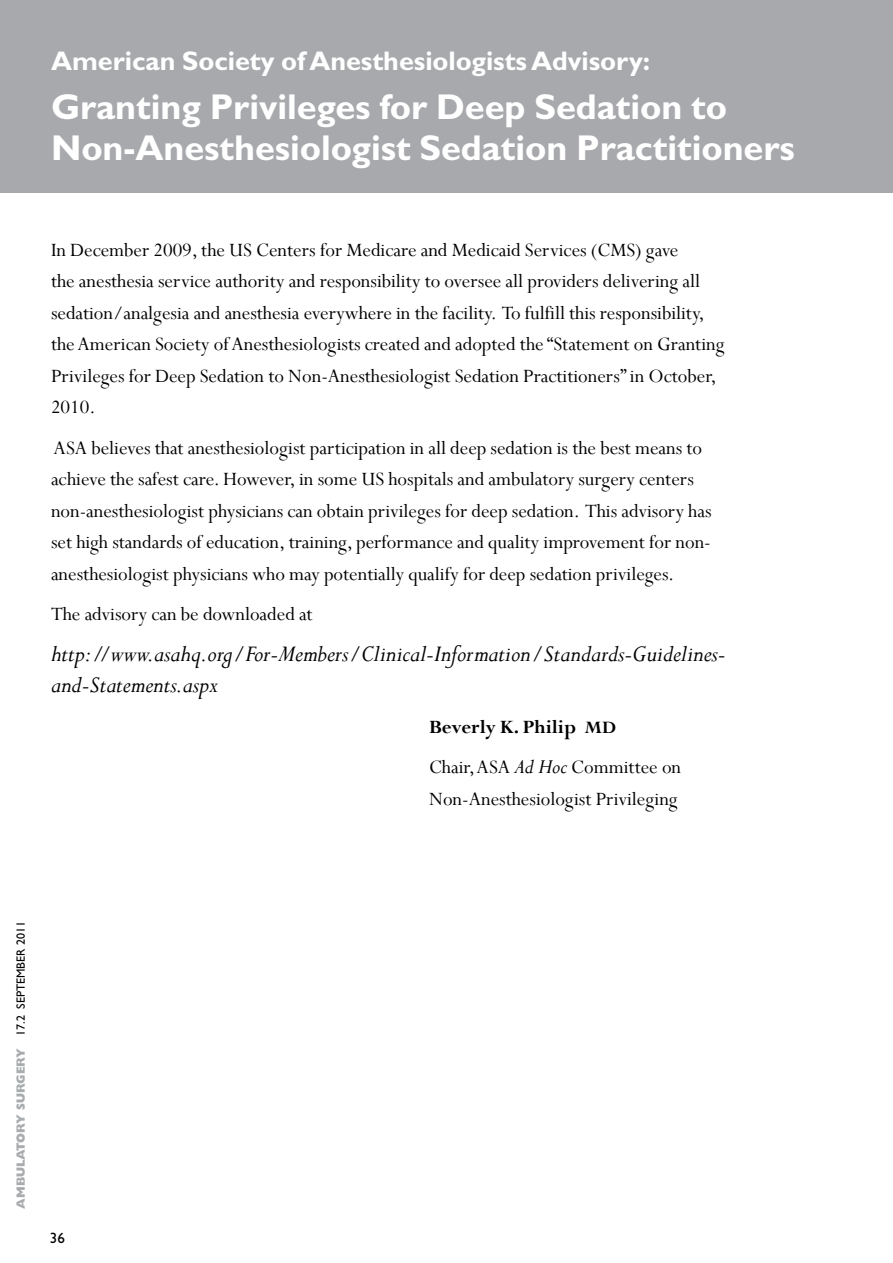
<style>
.page{position:relative;width:893px;height:1263px;background:#fff}
.page>*{position:absolute;margin:0;border:0;box-sizing:border-box;transform-origin:0 0}
.t1{font:700 36px/40.5px "Gill Sans";color:#fff}
.t2{font:700 27px "Gill Sans";color:#fff}
.t3{font:italic 25.5px/31.5px "Perpetua";color:#000}
.t4{font:21px/31.5px "Perpetua";color:#000}
.t5{font:15px "Gill Sans";color:#000}
.t6{font:800 12px "Gill Sans";color:#a9acae}
.s1{font-weight:700}
.s2{font-weight:700;font-size:19.5px}
.s3{font-style:italic;font-size:22.5px}
.s4{font-weight:400;color:#000}
</style>
<div class="page">
<div style="left:0;top:0;width:893px;height:193px;background:#a7a9ac"></div>
<p class="t2" style="left:51px;top:44px;width:601px">American Society of Anesthesiologists Advisory:</p>
<h1 class="t1" style="left:51px;top:87px;width:745px">Granting Privileges for Deep Sedation to<br>Non-Anesthesiologist Sedation Practitioners</h1>
<p class="t4" style="left:51px;top:233px;width:675px">In December 2009, the US Centers for Medicare and Medicaid Services (CMS) gave<br>the anesthesia service authority and responsibility to oversee all providers delivering all sedation/analgesia and anesthesia everywhere in the facility. To fulfill this responsibility, the American Society of Anesthesiologists created and adopted the “Statement on Granting Privileges for Deep Sedation to Non-Anesthesiologist Sedation Practitioners” in October, 2010.</p>
<p class="t4" style="left:51px;top:431px;width:662px">ASA believes that anesthesiologist participation in all deep sedation is the best means to achieve the safest care. However, in some US hospitals and ambulatory surgery centers non-anesthesiologist physicians can obtain privileges for deep sedation. This advisory has set high standards of education, training, performance and quality improvement for non&shy;anesthesiologist physicians who may potentially qualify for deep sedation privileges.</p>
<p class="t4" style="left:51px;top:598px;width:263px">The advisory can be downloaded at</p>
<p class="t3" style="left:51px;top:637px;width:676px">http://www.asahq.org/For-Members/Clinical-Information/Standards-Guidelines&shy;and-Statements.aspx</p>
<p class="t4" style="left:429px;top:706px;width:254px;line-height:40.5px"><span class="s1">Beverly K. Philip</span> <span class="s2">MD<br></span>Chair, ASA <span class="s3">Ad Hoc</span> Committee on</p>
<p class="t4" style="left:429px;top:782px;width:250px">Non-Anesthesiologist Privileging</p>
<p class="t6" style="left:14px;top:1209px;width:289px;rotate:-90deg">AMBULATORY SURGERY <span class="s4">17.2 SEPTEMBER 2011</span></p>
<p class="t5" style="left:50px;top:1230px;width:16px">36</p>
</div>
